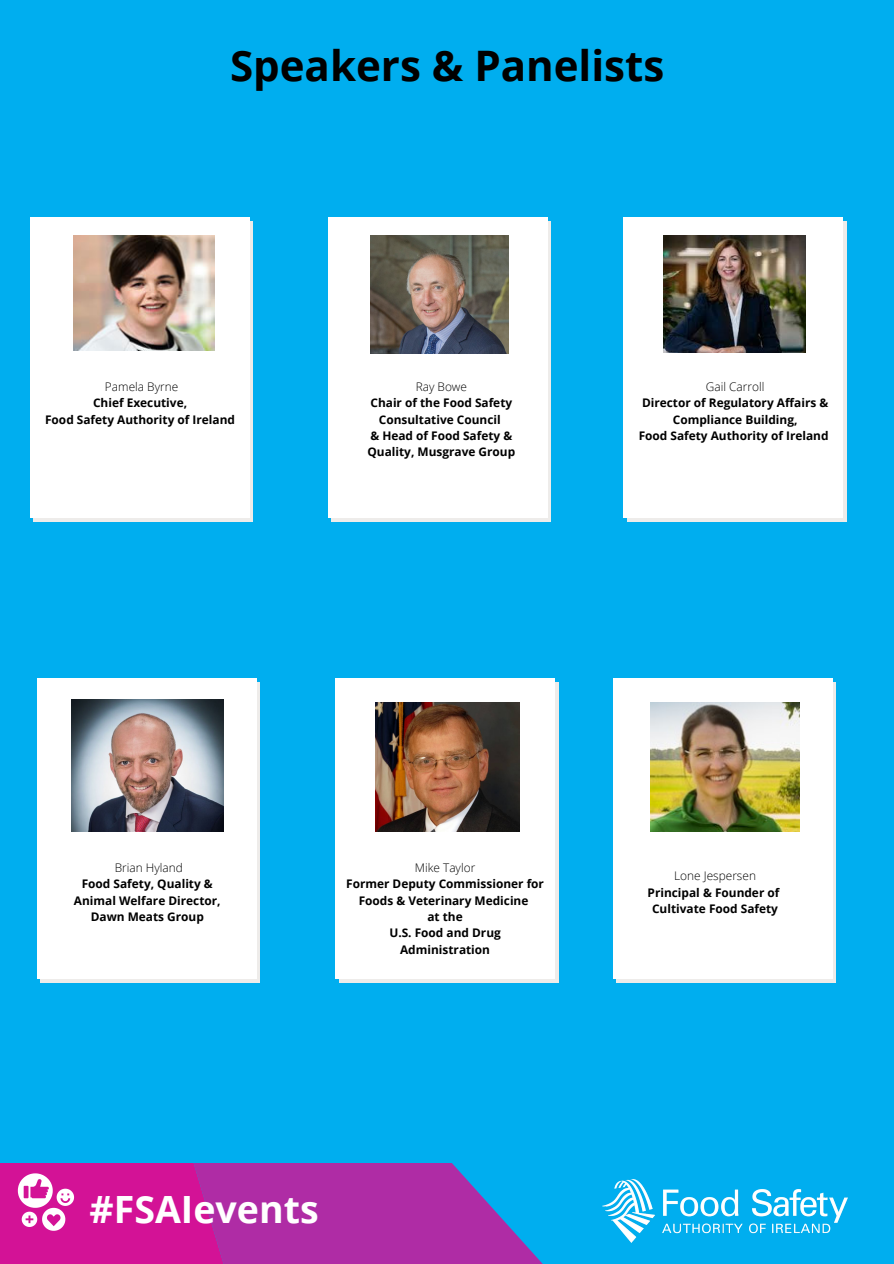
<style>
.page{position:relative;width:894px;height:1264px;background:#fff}
.page>*{position:absolute;margin:0;border:0;box-sizing:border-box;transform-origin:0 0}
.t1{font:700 42px "Open Sans";color:#000}
.t2{font:700 37.5px "Open Sans";color:#fff}
.t3{font:700 11.85px/16.4px "Open Sans";color:#000;text-align:center}
.t4{font:300 11.85px "Open Sans";color:#000}
</style>
<div class="page">
<div style="left:0;top:0;width:893px;height:1263px;background:#00aeef"></div>
<svg style="left:331px;top:221px;width:219px;height:301px;background:#f0efed"></svg>
<div style="left:328px;top:218px;width:219px;height:300px;background:#fff"></div>
<div style="left:33px;top:221px;width:220px;height:301px;background:linear-gradient(to bottom,#f7f6f5,#f6f5f4)"></div>
<div style="left:30px;top:218px;width:219px;height:300px;background:#fff"></div>
<img style="left:74px;top:236px;width:141px;height:115px">
<div style="left:626px;top:221px;width:220px;height:301px;background:linear-gradient(to bottom,#f7f6f5,#f6f5f4)"></div>
<div style="left:623px;top:218px;width:219px;height:300px;background:#fff"></div>
<div style="left:616px;top:682px;width:219px;height:300px;background:linear-gradient(to right,#f6f5f4,#f7f6f5)"></div>
<div style="left:613px;top:678px;width:219px;height:300px;background:#fff"></div>
<div style="left:41px;top:682px;width:219px;height:300px;background:linear-gradient(to right,#f7f6f5,#f6f5f4)"></div>
<div style="left:37px;top:678px;width:220px;height:300px;background:#fff"></div>
<div style="left:339px;top:682px;width:219px;height:300px;background:linear-gradient(to right,#f7f6f5,#f6f5f4)"></div>
<div style="left:335px;top:678px;width:220px;height:300px;background:#fff"></div>
<img style="left:371px;top:236px;width:137px;height:117px">
<img style="left:71px;top:699px;width:152px;height:132px">
<img style="left:663px;top:235px;width:142px;height:117px">
<img style="left:376px;top:702px;width:143px;height:129px">
<img style="left:650px;top:702px;width:149px;height:129px">
<img style="left:612px;top:1179px;width:234px;height:63px">
<svg style="left:0;top:1163px;width:612px;height:100px"></svg>
<p class="t1" style="left:230px;top:36px;width:436px">Speakers &amp; Panelists</p>
<p class="t4" style="left:105px;top:378px;width:75px">Pamela Byrne</p>
<p class="t3" style="left:93px;top:394px;width:96px">Chief Executive,</p>
<p class="t3" style="left:45px;top:411px;width:191px">Food Safety Authority of Ireland</p>
<p class="t4" style="left:415px;top:378px;width:53px">Ray Bowe</p>
<p class="t3" style="left:370px;top:394px;width:143px">Chair of the Food Safety<br>Consultative Council</p>
<p class="t3" style="left:370px;top:427px;width:143px">&amp; Head of Food Safety &amp;</p>
<p class="t3" style="left:367px;top:443px;width:149px">Quality, Musgrave Group</p>
<p class="t4" style="left:705px;top:378px;width:60px">Gail Carroll</p>
<p class="t3" style="left:641px;top:394px;width:188px">Director of Regulatory Affairs &amp;</p>
<p class="t3" style="left:672px;top:411px;width:126px">Compliance Building,</p>
<p class="t3" style="left:638px;top:427px;width:191px">Food Safety Authority of Ireland</p>
<p class="t4" style="left:115px;top:859px;width:70px">Brian Hyland</p>
<p class="t3" style="left:82px;top:875px;width:133px">Food Safety, Quality &amp;</p>
<p class="t3" style="left:74px;top:892px;width:148px">Animal Welfare Director,</p>
<p class="t3" style="left:91px;top:908px;width:115px">Dawn Meats Group</p>
<p class="t4" style="left:415px;top:859px;width:62px">Mike Taylor</p>
<p class="t3" style="left:346px;top:875px;width:199px">Former Deputy Commissioner for<br>Foods &amp; Veterinary Medicine</p>
<p class="t3" style="left:427px;top:908px;width:37px">at the</p>
<p class="t3" style="left:389px;top:924px;width:113px">U.S. Food and Drug<br>Administration</p>
<p class="t2" style="left:89px;top:1183px;width:231px">#FSAIevents</p>
<p class="t4" style="left:674px;top:867px;width:83px">Lone Jespersen</p>
<p class="t3" style="left:647px;top:883px;width:133px">Principal &amp; Founder of</p>
<p class="t3" style="left:652px;top:900px;width:127px">Cultivate Food Safety</p>
</div>
